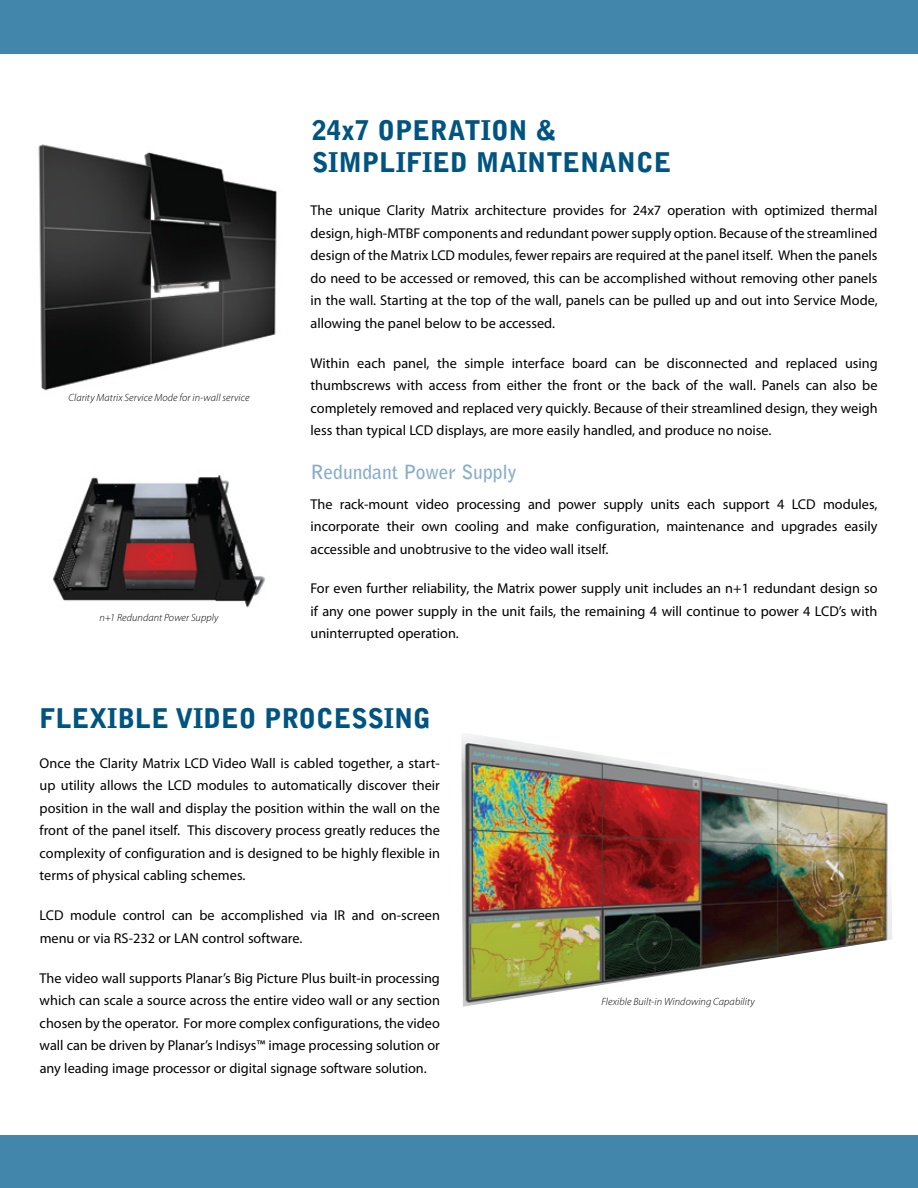
<style>
.page{position:relative;width:918px;height:1188px;background:#fff}
.page>*{position:absolute;margin:0;border:0;box-sizing:border-box;transform-origin:0 0}
.t1{font:900 27px/32.2px "Bell Gothic Std";color:#005480}
.t2{font:700 19.5px "Bell Gothic Std";color:#88aecb}
.t3{font:14.25px/22.5px "Myriad Pro";color:#000;text-align:justify}
.t4{font:italic 300 10.5px "Myriad Pro";letter-spacing:.005em;color:#000}
</style>
<div class="page">
<img style="left:53px;top:475px;width:212px;height:133px">
<img style="left:38px;top:144px;width:239px;height:247px">
<img style="left:461px;top:733px;width:431px;height:274px">
<div style="left:0;top:0;width:918px;height:54px;background:#4386ac"></div>
<div style="left:0;top:1136px;width:918px;height:52px;background:#4386ac"></div>
<p class="t4" style="left:68px;top:391px;width:183px">Clarity Matrix Service Mode for in-wall service</p>
<p class="t4" style="left:100px;top:611px;width:120px">n+1 Redundant Power Supply</p>
<h1 class="t1" style="left:312px;top:115px;width:361px">24X7 OPERATION &amp;<br>SIM PLIFIED MAINTENANC E</h1>
<p class="t3" style="left:310px;top:199px;width:569px">The unique Clarity Matrix architecture provides for 24x7 operation with optimized thermal design, high-MTBF components and redundant power supply option. Because of the streamlined design of the Matrix LCD modules, fewer repairs are required at the panel itself. When the panels do need to be accessed or removed, this can be accomplished without removing other panels in the wall. Starting at the top of the wall, panels can be pulled up and out into Service Mode, allowing the panel below to be accessed.</p>
<p class="t3" style="left:311px;top:351px;width:569px">Within each panel, the simple interface board can be disconnected and replaced using thumbscrews with access from either the front or the back of the wall. Panels can also be completely removed and replaced very quickly. Because of their streamlined design, they weigh less than typical LCD displays, are more easily handled, and produce no noise.</p>
<h2 class="t2" style="left:310px;top:461px;width:208px">Redundant Power Supply</h2>
<p class="t3" style="left:310px;top:492px;width:569px">The rack-mount video processing and power supply units each support 4 LCD modules, incorporate their own cooling and make configuration, maintenance and upgrades easily accessible and unobtrusive to the video wall itself.</p>
<p class="t3" style="left:310px;top:577px;width:569px">For even further reliability, the Matrix power supply unit includes an n+1 redundant design so if any one power supply in the unit fails, the remaining 4 will continue to power 4 LCD’s with uninterrupted operation.</p>
<h1 class="t1" style="left:40px;top:703px;width:393px">FLEXIBLE VID EO PROC ESSING</h1>
<p class="t3" style="left:40px;top:752px;width:402px">Once the Clarity Matrix LCD Video Wall is cabled together, a start&shy;up utility allows the LCD modules to automatically discover their position in the wall and display the position within the wall on the front of the panel itself. This discovery process greatly reduces the complexity of configuration and is designed to be highly flexible in terms of physical cabling schemes.</p>
<p class="t3" style="left:40px;top:904px;width:402px">LCD module control can be accomplished via IR and on-screen menu or via RS-232 or LAN control software.</p>
<p class="t3" style="left:40px;top:966px;width:402px">The video wall supports Planar’s Big Picture Plus built-in processing which can scale a source across the entire video wall or any section chosen by the operator. For more complex configurations, the video wall can be driven by Planar’s Indisys™ image processing solution or any leading image processor or digital signage software solution.</p>
<p class="t4" style="left:601px;top:996px;width:155px">Flexible Built-in Windowing Capability</p>
</div>
